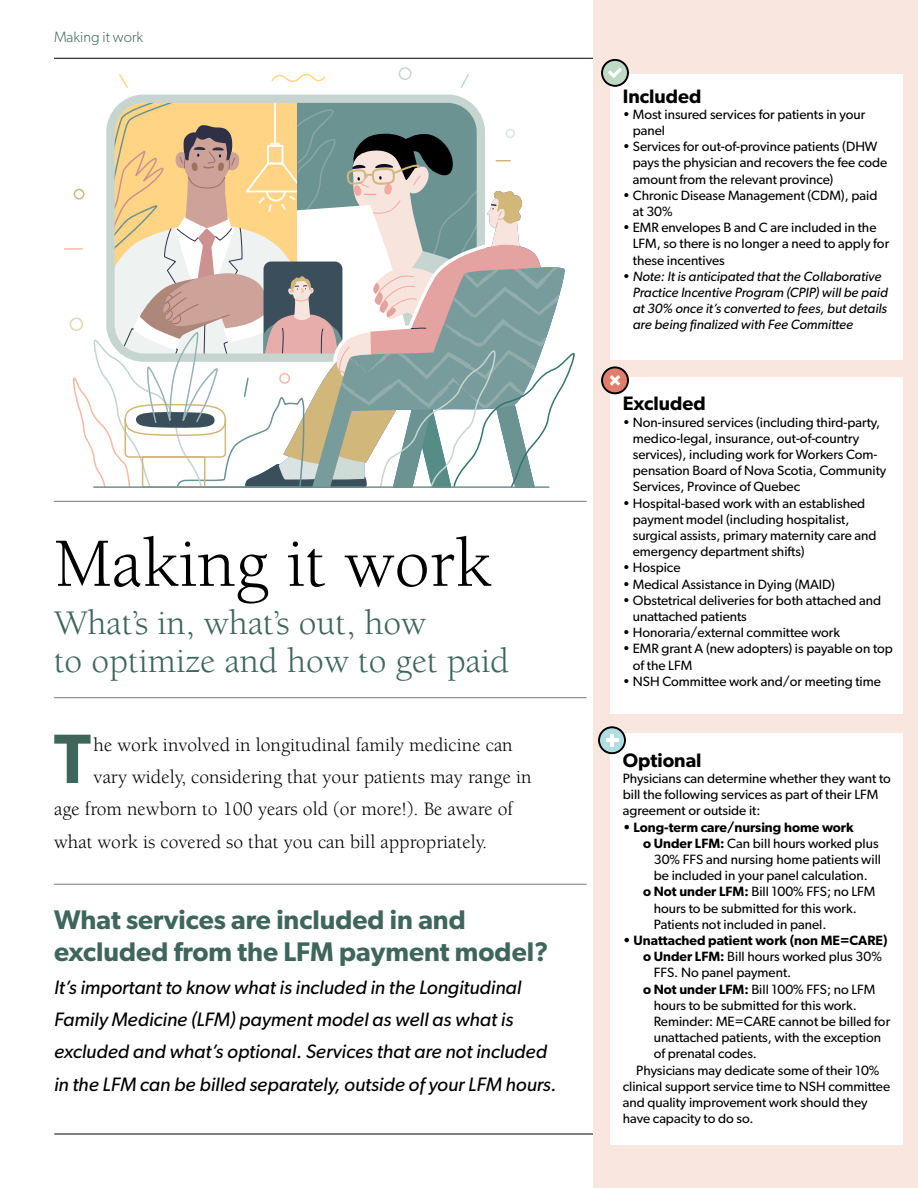
<style>
.page{position:relative;width:918px;height:1188px;background:#fff}
.page>*{position:absolute;margin:0;border:0;box-sizing:border-box;transform-origin:0 0}
.t1{font:70.95px "Berkeley Std";color:#000}
.t2{font:600 70.05px "Gibson";color:#3f665d}
.t3{font:35.55px/38.5px "Berkeley Std";color:#3f665d}
.t4{font:600 27px/32.4px "Gibson";color:#3f665d}
.t5{font:italic 19.5px/32.4px "Gibson";color:#000}
.t6{font:19.5px "Berkeley Std";color:#000}
.t7{font:600 19.5px "Gibson";color:#000}
.t8{font:300 15px "Gibson";color:#3f665d}
.t9{font:13.5px/16.2px "Gibson";color:#000}
.t10{font:italic 13.5px/16.2px "Gibson";color:#000}
.t11{font:600 13.5px "Gibson";color:#000}
.s1{font-style:normal}
.s2{font-weight:600}
</style>
<div class="page">
<hr style="left:54px;top:1134px;width:809px;height:1px;background:#000">
<hr style="left:54px;top:58px;width:809px;height:1px;background:#000">
<div style="left:593px;top:0;width:325px;height:1188px;background:#f9e6df"></div>
<div style="left:611px;top:74px;width:292px;height:285px;background:#fff"></div>
<div style="left:611px;top:377px;width:292px;height:336px;background:#fff"></div>
<div style="left:611px;top:733px;width:292px;height:412px;background:#fff"></div>
<svg style="left:119px;top:74px;width:9px;height:14px"></svg>
<svg style="left:461px;top:74px;width:8px;height:14px"></svg>
<svg style="left:65px;top:100px;width:510px;height:388px"></svg>
<svg style="left:271px;top:73px;width:55px;height:9px"></svg>
<div style="left:279px;top:373px;width:11px;height:11px;border:1px solid #f4baa5;border-radius:50%"></div>
<div style="left:399px;top:67px;width:13px;height:13px;border:1px solid #c7d5d1;border-radius:50%"></div>
<div style="left:74px;top:189px;width:11px;height:11px;border:1px solid #d2b77a;border-radius:50%"></div>
<div style="left:70px;top:318px;width:13px;height:13px;border:1px solid #e7d4b4;border-radius:50%"></div>
<div style="left:505px;top:129px;width:10px;height:9px;border:1px solid #dde6e3;border-radius:50%"></div>
<hr style="left:54px;top:697px;width:532px;height:1px;background:#757779">
<hr style="left:54px;top:884px;width:532px;height:1px;background:#757779">
<hr style="left:54px;top:501px;width:532px;height:1px;background:#757779">
<svg style="left:601px;top:59px;width:28px;height:28px"></svg>
<svg style="left:601px;top:366px;width:28px;height:28px"></svg>
<svg style="left:598px;top:726px;width:28px;height:28px"></svg>
<hr style="left:610px;top:734px;width:4px;height:12px;background:#fff">
<p class="t8" style="left:54px;top:28px;width:91px">Making it work</p>
<h1 class="t1" style="left:54px;top:526px;width:439px">Making it work</h1>
<h3 class="t3" style="left:54px;top:604px;width:457px">What’s in, what’s out, how<br>to optimize and how to get paid</h3>
<h2 class="t2" style="left:54px;top:717px;width:38px">T</h2>
<h3 class="t6" style="left:94px;top:734px;width:421px">he work involved in longitudinal family medicine can</h3>
<h3 class="t6" style="left:94px;top:766px;width:439px">vary widely, considering that your patients may range in</h3>
<h3 class="t6" style="left:54px;top:799px;width:460px">age from newborn to 100 years old (or more!). Be aware of</h3>
<h3 class="t6" style="left:54px;top:831px;width:434px">what work is covered so that you can bill appropriately.</h3>
<h3 class="t4" style="left:54px;top:903px;width:496px">What services are included in and excluded from the LFM payment model?</h3>
<h3 class="t5" style="left:54px;top:970px;width:504px">It’s important to know what is included in the Longitudinal Family Medicine (LFM) payment model as well as what is excluded and what’s optional. Services that are not included in the LFM can be billed separately, outside of your LFM hours.</h3>
<h3 class="t7" style="left:623px;top:84px;width:80px">Included</h3>
<p class="t9" style="left:633px;top:106px;width:234px;text-indent:-10px">• Most insured services for patients in your panel</p>
<p class="t9" style="left:633px;top:138px;width:256px;text-indent:-10px">• Services for out-of-province patients (DHW pays the physician and recovers the fee code amount from the relevant province)</p>
<p class="t9" style="left:633px;top:187px;width:246px;text-indent:-10px">• Chronic Disease Management (CDM), paid at 30%</p>
<p class="t9" style="left:633px;top:219px;width:258px;text-indent:-10px">• EMR envelopes B and C are included in the<br>LFM, so there is no longer a need to apply for these incentives</p>
<p class="t10" style="left:633px;top:268px;width:257px;text-indent:-10px"><span class="s1">•</span> Note: It is anticipated that the Collaborative Practice Incentive Program (CPIP) will be paid at 30% once it’s converted to fees, but details are being finalized with Fee Committee</p>
<h3 class="t7" style="left:623px;top:392px;width:84px">Excluded</h3>
<p class="t9" style="left:633px;top:414px;width:255px;text-indent:-10px">• Non-insured services (including third-party, medico-legal, insurance, out-of-country services), including work for Workers Com&shy;pensation Board of Nova Scotia, Community Services, Province of Quebec</p>
<p class="t9" style="left:633px;top:495px;width:245px;text-indent:-10px">• Hospital-based work with an established payment model (including hospitalist, surgical assists, primary maternity care and emergency department shifts)</p>
<p class="t9" style="left:623px;top:559px;width:59px">• Hospice</p>
<p class="t9" style="left:623px;top:576px;width:214px">• Medical Assistance in Dying (MAID)</p>
<p class="t9" style="left:633px;top:592px;width:250px;text-indent:-10px">• Obstetrical deliveries for both attached and unattached patients</p>
<p class="t9" style="left:623px;top:624px;width:219px">• Honoraria/external committee work</p>
<p class="t9" style="left:633px;top:640px;width:262px;text-indent:-10px">• EMR grant A (new adopters) is payable on top of the LFM</p>
<p class="t9" style="left:623px;top:673px;width:260px">• NSH Committee work and/or meeting time</p>
<h3 class="t7" style="left:623px;top:748px;width:80px">Optional</h3>
<p class="t9" style="left:623px;top:770px;width:270px">Physicians can determine whether they want to bill the following services as part of their LFM agreement or outside it:</p>
<p class="t11" style="left:623px;top:819px;width:232px">• Long-term care/nursing home work</p>
<p class="t9" style="left:643px;top:835px;width:237px"><span class="s2">o Under LFM:</span> Can bill hours worked plus</p>
<p class="t9" style="left:654px;top:851px;width:229px">30% FFS and nursing home patients will</p>
<p class="t9" style="left:654px;top:867px;width:216px">be included in your panel calculation.</p>
<p class="t9" style="left:643px;top:883px;width:234px"><span class="s2">o Not under LFM:</span> Bill 100% FFS; no LFM</p>
<p class="t9" style="left:654px;top:900px;width:204px">hours to be submitted for this work.</p>
<p class="t9" style="left:654px;top:916px;width:174px">Patients not included in panel.</p>
<p class="t11" style="left:623px;top:932px;width:266px">• Unattached patient work (non ME=CARE)</p>
<p class="t9" style="left:643px;top:948px;width:240px"><span class="s2">o Under LFM:</span> Bill hours worked plus 30%</p>
<p class="t9" style="left:654px;top:964px;width:139px">FFS. No panel payment.</p>
<p class="t9" style="left:643px;top:981px;width:234px"><span class="s2">o Not under LFM:</span> Bill 100% FFS; no LFM</p>
<p class="t9" style="left:654px;top:997px;width:204px">hours to be submitted for this work.</p>
<p class="t9" style="left:654px;top:1013px;width:238px">Reminder: ME=CARE cannot be billed for</p>
<p class="t9" style="left:654px;top:1029px;width:229px">unattached patients, with the exception</p>
<p class="t9" style="left:654px;top:1045px;width:105px">of prenatal codes.</p>
<p class="t9" style="left:636px;top:1062px;width:245px">Physicians may dedicate some of their 10%</p>
<p class="t9" style="left:623px;top:1078px;width:269px">clinical support service time to NSH committee</p>
<p class="t9" style="left:623px;top:1094px;width:246px">and quality improvement work should they</p>
<p class="t9" style="left:623px;top:1110px;width:132px">have capacity to do so.</p>
</div>
